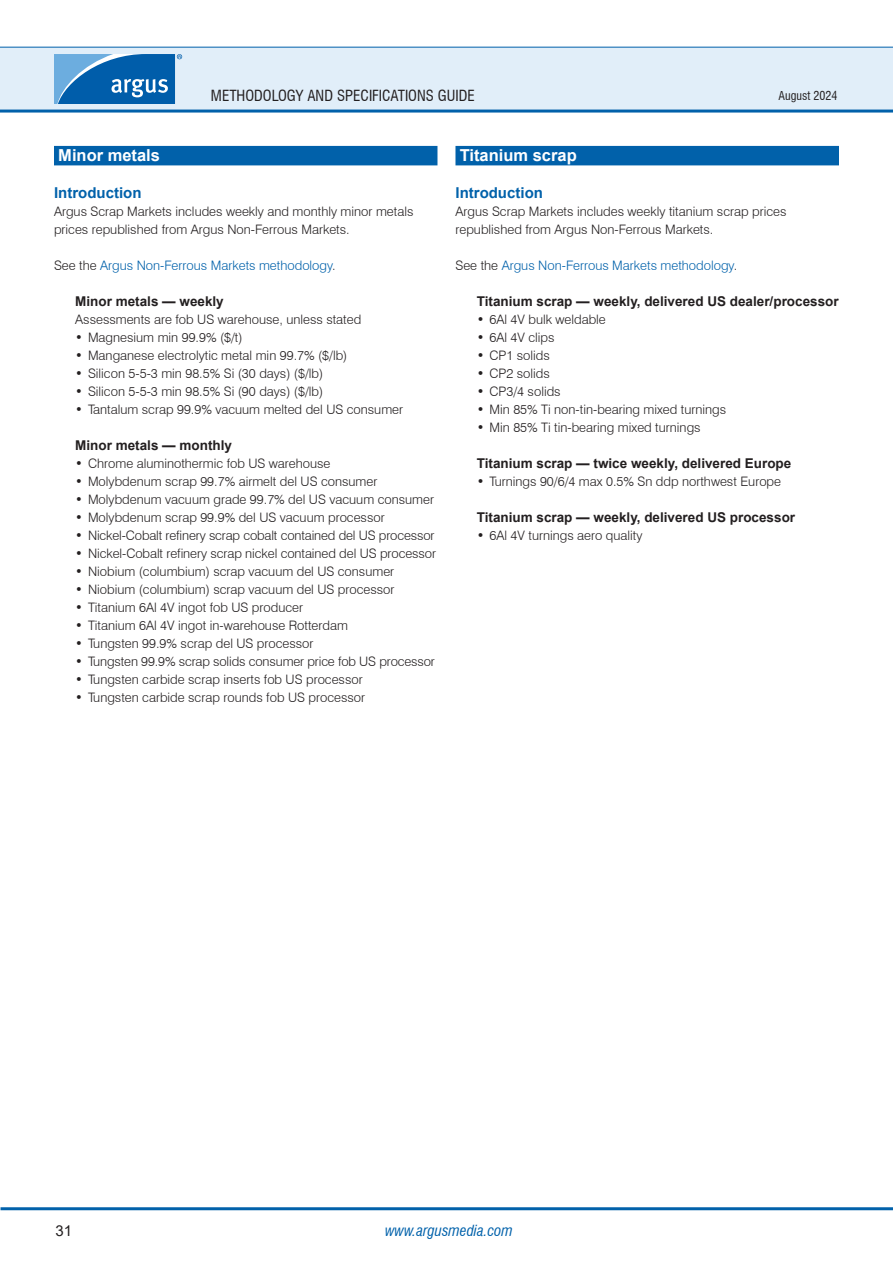
<style>
.page{position:relative;width:893px;height:1263px;background:#fff}
.page>*{position:absolute;margin:0;border:0;box-sizing:border-box;transform-origin:0 0}
.H1_-_Section_header_-_WOB{font:700 16.5px "Arial";color:#fff}
.t1{font:condensed 15px "Swiss 721 BT";color:#231f20}
.H2_-_Bold_headline_-_old_H4{font:700 15px "Arial";color:#0161aa}
.t2{font:italic condensed 15px "Swiss 721 BT";color:#0161aa}
.t3{font:15px "Arial";color:#231f20}
.B1_-_Bullet_list_header_-_old_H6{font:700 13.5px "Arial";color:#231f20}
.P1_-_Body_Text{font:300 13.05px/18px "Swiss 721 BT";color:#231f20}
.P1_-_Body_Text-2{font:300 13.05px "Swiss 721 BT";color:#0161aa}
.B2_1_-_Bullet_text_no_bullet{font:300 13.05px "Swiss 721 BT";color:#231f20}
.t4{font:condensed 12px "Swiss 721 BT";color:#231f20}
.s1{color:#231f20}
</style>
<div class="page">
<div style="left:0;top:47px;width:893px;height:64px;background:#e1eef9"></div>
<hr style="left:0;top:110px;width:893px;height:3px;background:#0161aa">
<hr style="left:0;top:47px;width:893px;height:1px;background:#0161aa">
<hr style="left:1px;top:1207px;width:892px;height:3px;background:#0161aa">
<svg style="left:54px;top:54px;width:128px;height:50px"></svg>
<div style="left:54px;top:146px;width:383px;height:19px;background:#0161aa"></div>
<div style="left:455px;top:146px;width:384px;height:19px;background:#0161aa"></div>
<p class="t1" style="left:211px;top:86px;width:265px">METHODOLOGY AND SPECIFICATIONS GUIDE</p>
<p class="t4" style="left:778px;top:88px;width:61px">August 2024</p>
<p class="H1_-_Section_header_-_WOB" style="left:58px;top:144px;width:103px">Minor metals</p>
<p class="H2_-_Bold_headline_-_old_H4" style="left:54px;top:182px;width:89px">Introduction</p>
<p class="P1_-_Body_Text" style="left:54px;top:202px;width:361px">Argus Scrap Markets includes weekly and monthly minor metals prices republished from Argus Non-Ferrous Markets.</p>
<p class="P1_-_Body_Text-2" style="left:54px;top:257px;width:283px"><span class="s1">See the</span> Argus Non-Ferrous Markets methodology<span class="s1">.</span></p>
<p class="B1_-_Bullet_list_header_-_old_H6" style="left:75px;top:292px;width:150px">Minor metals — weekly</p>
<p class="B2_1_-_Bullet_text_no_bullet" style="left:75px;top:311px;width:288px">Assessments are fob US warehouse, unless stated</p>
<p class="P1_-_Body_Text" style="left:75px;top:328px;width:169px">• Magnesium min 99.9% ($/t)</p>
<p class="P1_-_Body_Text" style="left:75px;top:346px;width:274px">• Manganese electrolytic metal min 99.7% ($/lb)</p>
<p class="P1_-_Body_Text" style="left:75px;top:364px;width:249px">• Silicon 5-5-3 min 98.5% Si (30 days) ($/lb)</p>
<p class="P1_-_Body_Text" style="left:75px;top:382px;width:249px">• Silicon 5-5-3 min 98.5% Si (90 days) ($/lb)</p>
<p class="P1_-_Body_Text" style="left:75px;top:400px;width:329px">• Tantalum scrap 99.9% vacuum melted del US consumer</p>
<p class="B1_-_Bullet_list_header_-_old_H6" style="left:75px;top:436px;width:158px">Minor metals — monthly</p>
<p class="P1_-_Body_Text" style="left:75px;top:454px;width:257px">• Chrome aluminothermic fob US warehouse</p>
<p class="P1_-_Body_Text" style="left:75px;top:472px;width:304px">• Molybdenum scrap 99.7% airmelt del US consumer</p>
<p class="P1_-_Body_Text" style="left:75px;top:490px;width:360px">• Molybdenum vacuum grade 99.7% del US vacuum consumer</p>
<p class="P1_-_Body_Text" style="left:75px;top:508px;width:311px">• Molybdenum scrap 99.9% del US vacuum processor</p>
<p class="P1_-_Body_Text" style="left:75px;top:526px;width:361px">• Nickel-Cobalt refinery scrap cobalt contained del US processor</p>
<p class="P1_-_Body_Text" style="left:75px;top:544px;width:362px">• Nickel-Cobalt refinery scrap nickel contained del US processor</p>
<p class="P1_-_Body_Text" style="left:75px;top:562px;width:320px">• Niobium (columbium) scrap vacuum del US consumer</p>
<p class="P1_-_Body_Text" style="left:75px;top:580px;width:321px">• Niobium (columbium) scrap vacuum del US processor</p>
<p class="P1_-_Body_Text" style="left:75px;top:598px;width:229px">• Titanium 6Al 4V ingot fob US producer</p>
<p class="P1_-_Body_Text" style="left:75px;top:616px;width:274px">• Titanium 6Al 4V ingot in-warehouse Rotterdam</p>
<p class="P1_-_Body_Text" style="left:75px;top:634px;width:240px">• Tungsten 99.9% scrap del US processor</p>
<p class="P1_-_Body_Text" style="left:75px;top:652px;width:361px">• Tungsten 99.9% scrap solids consumer price fob US processor</p>
<p class="P1_-_Body_Text" style="left:75px;top:670px;width:289px">• Tungsten carbide scrap inserts fob US processor</p>
<p class="P1_-_Body_Text" style="left:75px;top:688px;width:291px">• Tungsten carbide scrap rounds fob US processor</p>
<p class="H1_-_Section_header_-_WOB" style="left:460px;top:144px;width:119px">Titanium scrap</p>
<p class="H2_-_Bold_headline_-_old_H4" style="left:455px;top:182px;width:89px">Introduction</p>
<p class="P1_-_Body_Text" style="left:455px;top:202px;width:332px">Argus Scrap Markets includes weekly titanium scrap prices republished from Argus Non-Ferrous Markets.</p>
<p class="P1_-_Body_Text-2" style="left:455px;top:257px;width:283px"><span class="s1">See the</span> Argus Non-Ferrous Markets methodology<span class="s1">.</span></p>
<p class="B1_-_Bullet_list_header_-_old_H6" style="left:477px;top:292px;width:363px">Titanium scrap — weekly, delivered US dealer/processor</p>
<p class="P1_-_Body_Text" style="left:477px;top:310px;width:131px">• 6Al 4V bulk weldable</p>
<p class="P1_-_Body_Text" style="left:477px;top:328px;width:79px">• 6Al 4V clips</p>
<p class="P1_-_Body_Text" style="left:477px;top:346px;width:75px">• CP1 solids</p>
<p class="P1_-_Body_Text" style="left:477px;top:364px;width:75px">• CP2 solids</p>
<p class="P1_-_Body_Text" style="left:477px;top:382px;width:85px">• CP3/4 solids</p>
<p class="P1_-_Body_Text" style="left:477px;top:400px;width:251px">• Min 85% Ti non-tin-bearing mixed turnings</p>
<p class="P1_-_Body_Text" style="left:477px;top:418px;width:225px">• Min 85% Ti tin-bearing mixed turnings</p>
<p class="B1_-_Bullet_list_header_-_old_H6" style="left:477px;top:454px;width:316px">Titanium scrap — twice weekly, delivered Europe</p>
<p class="P1_-_Body_Text" style="left:477px;top:472px;width:306px">• Turnings 90/6/4 max 0.5% Sn ddp northwest Europe</p>
<p class="B1_-_Bullet_list_header_-_old_H6" style="left:477px;top:508px;width:320px">Titanium scrap — weekly, delivered US processor</p>
<p class="P1_-_Body_Text" style="left:477px;top:526px;width:167px">• 6Al 4V turnings aero quality</p>
<p class="t3" style="left:55px;top:1220px;width:18px">31</p>
<p class="t2" style="left:385px;top:1221px;width:129px">www.argusmedia.com</p>
</div>
